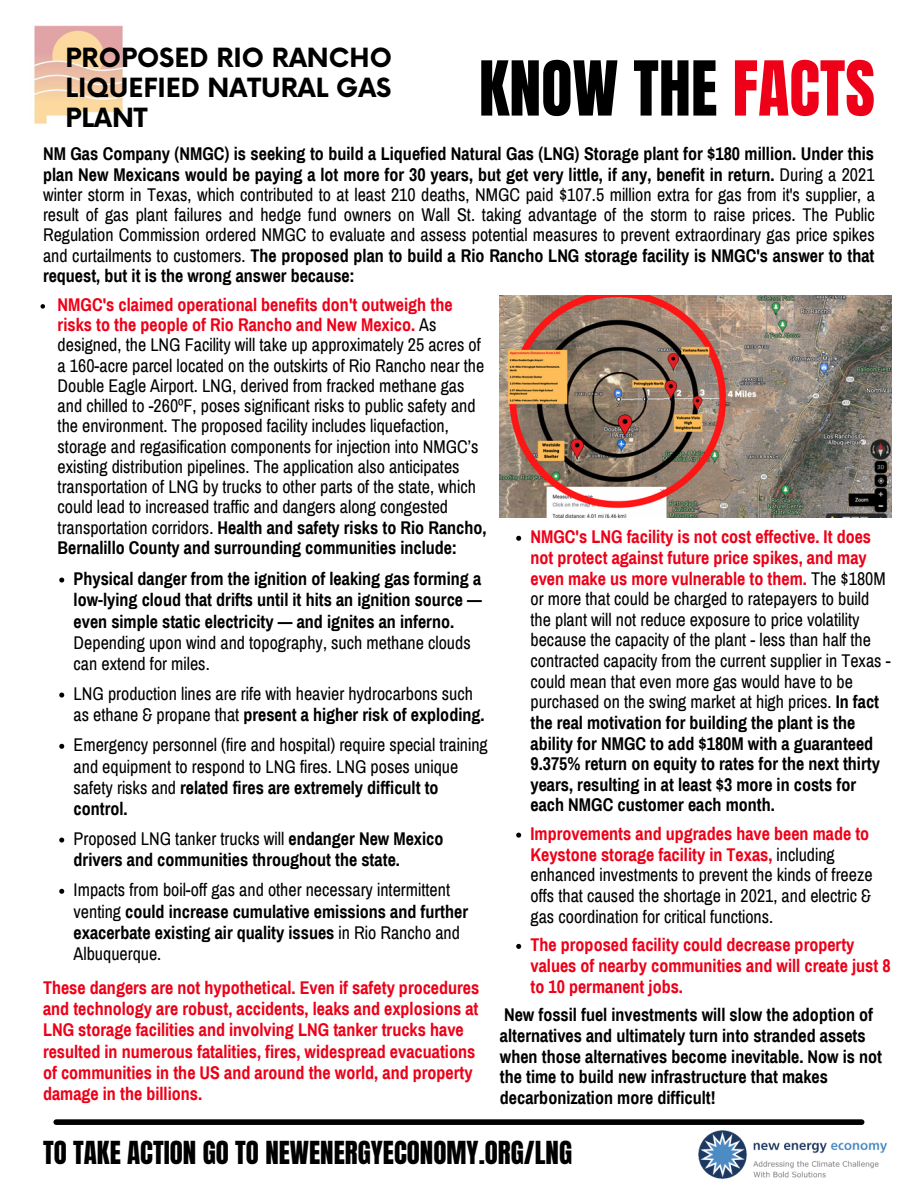
<style>
.page{position:relative;width:918px;height:1188px;background:#fff}
.page>*{position:absolute;margin:0;border:0;box-sizing:border-box;transform-origin:0 0}
.t1{font:64.35px "Anton";color:#000}
.t2{font:27px "Anton";color:#000}
.t3{font:700 25.8px/30.3px "Now";color:#000;text-align:justify}
.t4{font:18px/20.2px "Archivo Narrow";color:#000}
.t5{font:700 18px/21.3px "Archivo Narrow";color:#000}
.t6{font:700 18px/21.3px "Archivo Narrow";color:#ed0018}
.s1{color:#ed0018}
.s2{font-weight:700}
.s3{font-weight:700;color:#ed0018}
.s4{font-weight:400}
</style>
<div class="page">
<div style="left:56px;top:1119px;width:806px;height:6px;background:#000"></div>
<img style="left:693px;top:1119px;width:195px;height:61px">
<img style="left:34px;top:26px;width:89px;height:97px">
<svg style="left:516px;top:536px;width:5px;height:5px"></svg>
<svg style="left:516px;top:833px;width:5px;height:5px"></svg>
<svg style="left:516px;top:944px;width:5px;height:5px"></svg>
<svg style="left:41px;top:304px;width:4px;height:5px"></svg>
<img style="left:500px;top:296px;width:391px;height:221px">
<svg style="left:59px;top:578px;width:5px;height:5px"></svg>
<svg style="left:59px;top:693px;width:5px;height:5px"></svg>
<svg style="left:59px;top:744px;width:5px;height:5px"></svg>
<svg style="left:59px;top:838px;width:5px;height:5px"></svg>
<svg style="left:59px;top:889px;width:5px;height:5px"></svg>
<p class="t3" style="left:66px;top:44px;width:328px">PROPOSED RIO RANCHO LIQUEFIED NATURAL GAS PLANT</p>
<p class="t1" style="left:479px;top:42px;width:398px">KNOW THE <span class="s1">FACTS</span></p>
<p class="t4" style="left:43px;top:144px;width:833px;text-align:justify"><span class="s2">NM Gas Company (NMGC) is seeking to build a Liquefied Natural Gas (LNG) Storage plant for $180 million. Under this plan New Mexicans would be paying a lot more for 30 years, but get very little, if any, benefit in return.</span> During a 2021 winter storm in Texas, which contributed to at least 210 deaths, NMGC paid $107.5 million extra for gas from it's supplier, a result of gas plant failures and hedge fund owners on Wall St. taking advantage of the storm to raise prices. The Public Regulation Commission ordered NMGC to evaluate and assess potential measures to prevent extraordinary gas price spikes and curtailments to customers. <span class="s2">The proposed plan to build a Rio Rancho LNG storage facility is NMGC's answer to that request, but it is the wrong answer because:</span></p>
<p class="t4" style="left:58px;top:295px;width:431px"><span class="s3">NMGC's claimed operational benefits don't outweigh the risks to the people of Rio Rancho and New Mexico.</span> As designed, the LNG Facility will take up approximately 25 acres of a 160-acre parcel located on the outskirts of Rio Rancho near the Double Eagle Airport. LNG, derived from fracked methane gas and chilled to -260ºF, poses significant risks to public safety and the environment. The proposed facility includes liquefaction, storage and regasification components for injection into NMGC’s existing distribution pipelines. The application also anticipates transportation of LNG by trucks to other parts of the state, which could lead to increased traffic and dangers along congested transportation corridors. <span class="s2">Health and safety risks to Rio Rancho, Bernalillo County and surrounding communities include:</span></p>
<p class="t5" style="left:74px;top:568px;width:410px">Physical danger from the ignition of leaking gas forming a low-lying cloud that drifts until it hits an ignition source — even simple static electricity — and ignites an inferno.<br><span class="s4">Depending upon wind and topography, such methane clouds can extend for miles.</span></p>
<p class="t4" style="left:74px;top:683px;width:412px;line-height:21.3px">LNG production lines are rife with heavier hydrocarbons such as ethane &amp; propane that <span class="s2">present a higher risk of exploding.</span></p>
<p class="t4" style="left:74px;top:735px;width:416px;line-height:21.3px">Emergency personnel (fire and hospital) require special training and equipment to respond to LNG fires. LNG poses unique safety risks and <span class="s2">related fires are extremely difficult to control.</span></p>
<p class="t5" style="left:74px;top:828px;width:371px"><span class="s4">Proposed LNG tanker trucks will</span> endanger New Mexico drivers and communities throughout the state.</p>
<p class="t4" style="left:74px;top:880px;width:396px;line-height:21.3px">Impacts from boil-off gas and other necessary intermittent venting <span class="s2">could increase cumulative emissions and further exacerbate existing air quality issues</span> in Rio Rancho and Albuquerque.</p>
<p class="t6" style="left:43px;top:977px;width:438px">These dangers are not hypothetical. Even if safety procedures and technology are robust, accidents, leaks and explosions at LNG storage facilities and involving LNG tanker trucks have resulted in numerous fatalities, fires, widespread evacuations of communities in the US and around the world, and property damage in the billions.</p>
<p class="t4" style="left:531px;top:527px;width:362px"><span class="s3">NMGC's LNG facility is not cost effective. It does not protect against future price spikes, and may even make us more vulnerable to them.</span> The $180M or more that could be charged to ratepayers to build the plant will not reduce exposure to price volatility because the capacity of the plant - less than half the contracted capacity from the current supplier in Texas - could mean that even more gas would have to be purchased on the swing market at high prices. <span class="s2">In fact the real motivation for building the plant is the ability for NMGC to add $180M with a guaranteed 9.375% return on equity to rates for the next thirty years, resulting in at least $3 more in costs for each NMGC customer each month.</span></p>
<p class="t4" style="left:531px;top:824px;width:344px"><span class="s3">Improvements and upgrades have been made to Keystone storage facility in Texas,</span> including enhanced investments to prevent the kinds of freeze offs that caused the shortage in 2021, and electric &amp; gas coordination for critical functions.</p>
<p class="t6" style="left:531px;top:935px;width:362px;line-height:20.5px">The proposed facility could decrease property values of nearby communities and will create just 8 to 10 permanent jobs.</p>
<p class="t5" style="left:500px;top:1005px;width:384px;line-height:20.5px">New fossil fuel investments will slow the adoption of alternatives and ultimately turn into stranded assets when those alternatives become inevitable. Now is not the time to build new infrastructure that makes decarbonization more difficult!</p>
<p class="t2" style="left:43px;top:1134px;width:531px">TO TAKE ACTION GO TO NEWENERGYECONOMY.ORG/LNG</p>
</div>
